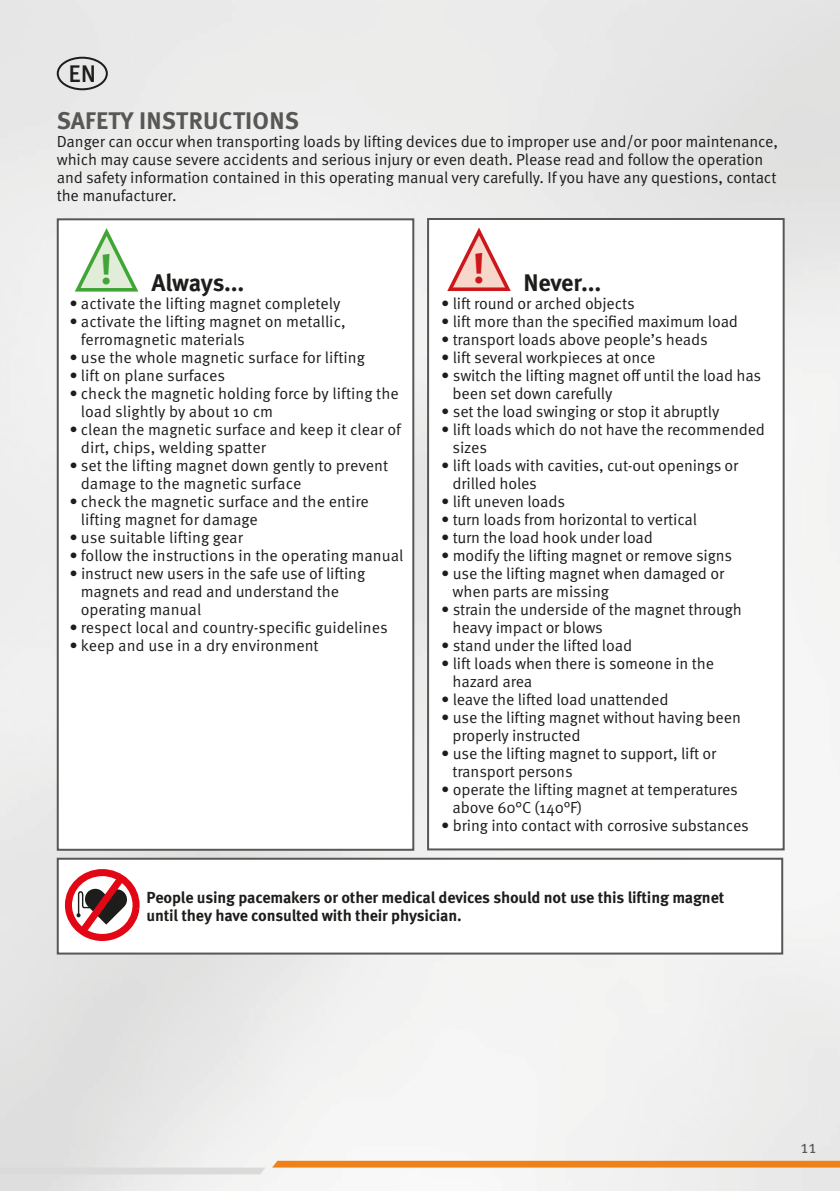
<style>
.page{position:relative;width:840px;height:1191px;background:#fff}
.page>*{position:absolute;margin:0;border:0;box-sizing:border-box;transform-origin:0 0}
.t1{font:700 42.4px "Meta OT";color:#3fa535}
.t2{font:700 42.4px "Meta OT";color:#cd171a}
.t3{font:700 24px "Meta OT";letter-spacing:.01em;color:#575756}
.t4{font:700 24px "Meta OT";letter-spacing:-.015em;color:#1d1d1b}
.t5{font:500 24px "Meta OT";color:#1d1d1b}
.t6{font:18px "Meta OT";color:#575756}
.t7{font:16px/18px "Meta OT";letter-spacing:-.01em;color:#1d1d1b}
.t8{font:700 16px/18px "Meta OT";letter-spacing:-.01em;color:#1d1d1b}
</style>
<div class="page">
<img style="left:0;top:0;width:839px;height:1191px">
<svg style="left:272px;top:1160px;width:567px;height:7px;background:#f08e32"></svg>
<svg style="left:0;top:1167px;width:265px;height:7px;background:#dbdbdb"></svg>
<div style="left:57px;top:218px;width:357px;height:632px;background:#fff;border:2px solid #575756"></div>
<svg style="left:75px;top:228px;width:64px;height:64px"></svg>
<div style="left:427px;top:218px;width:357px;height:632px;background:#fff;border:2px solid #575756"></div>
<svg style="left:447px;top:227px;width:64px;height:64px"></svg>
<div style="left:57px;top:857px;width:725px;height:97px;background:#fff;border:2px solid #575756"></div>
<svg style="left:65px;top:869px;width:74px;height:72px"></svg>
<div style="left:57px;top:57px;width:51px;height:33px;border:2px solid #1d1d1b;border-radius:50%"></div>
<h2 class="t5" style="left:69px;top:60px;width:29px">EN</h2>
<h2 class="t3" style="left:57px;top:106px;width:244px">SAFETY INSTRUCTIONS</h2>
<p class="t7" style="left:57px;top:133px;width:722px">Danger can occur when transporting loads by lifting devices due to improper use and/or poor maintenance, which may cause severe accidents and serious injury or even death. Please read and follow the operation and safety information contained in this operating manual very carefully. If you have any questions, contact the manufacturer.</p>
<h1 class="t1" style="left:100px;top:243px;width:14px">!</h1>
<h2 class="t4" style="left:151px;top:268px;width:94px">Always...</h2>
<p class="t7" style="left:69px;top:295px;width:272px">• activate the lifting magnet completely</p>
<p class="t7" style="left:81px;top:313px;width:266px;text-indent:-11px">• activate the lifting magnet on metallic, ferromagnetic materials</p>
<p class="t7" style="left:69px;top:349px;width:297px">• use the whole magnetic surface for lifting</p>
<p class="t7" style="left:69px;top:367px;width:157px">• lift on plane surfaces</p>
<p class="t7" style="left:81px;top:385px;width:319px;text-indent:-11px">• check the magnetic holding force by lifting the load slightly by about 10 cm</p>
<p class="t7" style="left:81px;top:421px;width:321px;text-indent:-11px">• clean the magnetic surface and keep it clear of dirt, chips, welding spatter</p>
<p class="t7" style="left:81px;top:457px;width:309px;text-indent:-11px">• set the lifting magnet down gently to prevent damage to the magnetic surface</p>
<p class="t7" style="left:81px;top:493px;width:289px;text-indent:-11px">• check the magnetic surface and the entire lifting magnet for damage</p>
<p class="t7" style="left:69px;top:529px;width:175px">• use suitable lifting gear</p>
<p class="t7" style="left:69px;top:547px;width:335px">• follow the instructions in the operating manual</p>
<p class="t7" style="left:81px;top:565px;width:286px;text-indent:-11px">• instruct new users in the safe use of lifting magnets and read and understand the operating manual</p>
<p class="t7" style="left:69px;top:619px;width:319px">• respect local and country-specific guidelines</p>
<p class="t7" style="left:69px;top:637px;width:250px">• keep and use in a dry environment</p>
<h1 class="t2" style="left:472px;top:243px;width:14px">!</h1>
<h2 class="t4" style="left:523px;top:268px;width:79px">Never...</h2>
<p class="t7" style="left:441px;top:295px;width:195px">• lift round or arched objects</p>
<p class="t7" style="left:441px;top:313px;width:298px">• lift more than the specified maximum load</p>
<p class="t7" style="left:441px;top:331px;width:268px">• transport loads above people’s heads</p>
<p class="t7" style="left:441px;top:349px;width:216px">• lift several workpieces at once</p>
<p class="t7" style="left:452px;top:367px;width:310px;text-indent:-11px">• switch the lifting magnet off until the load has been set down carefully</p>
<p class="t7" style="left:441px;top:403px;width:279px">• set the load swinging or stop it abruptly</p>
<p class="t7" style="left:452px;top:421px;width:314px;text-indent:-11px">• lift loads which do not have the recommended sizes</p>
<p class="t7" style="left:452px;top:457px;width:287px;text-indent:-11px">• lift loads with cavities, cut-out openings or drilled holes</p>
<p class="t7" style="left:441px;top:493px;width:125px">• lift uneven loads</p>
<p class="t7" style="left:441px;top:511px;width:257px">• turn loads from horizontal to vertical</p>
<p class="t7" style="left:441px;top:529px;width:213px">• turn the load hook under load</p>
<p class="t7" style="left:441px;top:547px;width:292px">• modify the lifting magnet or remove signs</p>
<p class="t7" style="left:452px;top:565px;width:273px;text-indent:-11px">• use the lifting magnet when damaged or when parts are missing</p>
<p class="t7" style="left:452px;top:601px;width:291px;text-indent:-11px">• strain the underside of the magnet through heavy impact or blows</p>
<p class="t7" style="left:441px;top:637px;width:192px">• stand under the lifted load</p>
<p class="t7" style="left:452px;top:655px;width:263px;text-indent:-11px">• lift loads when there is someone in the hazard area</p>
<p class="t7" style="left:441px;top:691px;width:229px">• leave the lifted load unattended</p>
<p class="t7" style="left:452px;top:709px;width:289px;text-indent:-11px">• use the lifting magnet without having been properly instructed</p>
<p class="t7" style="left:452px;top:745px;width:265px;text-indent:-11px">• use the lifting magnet to support, lift or transport persons</p>
<p class="t7" style="left:452px;top:781px;width:286px;text-indent:-11px">• operate the lifting magnet at temperatures above 60°C (140°F)</p>
<p class="t7" style="left:441px;top:817px;width:309px">• bring into contact with corrosive substances</p>
<p class="t8" style="left:146px;top:889px;width:579px">People using pacemakers or other medical devices should not use this lifting magnet until they have consulted with their physician.</p>
<p class="t6" style="left:800px;top:1136px;width:17px">11</p>
</div>
